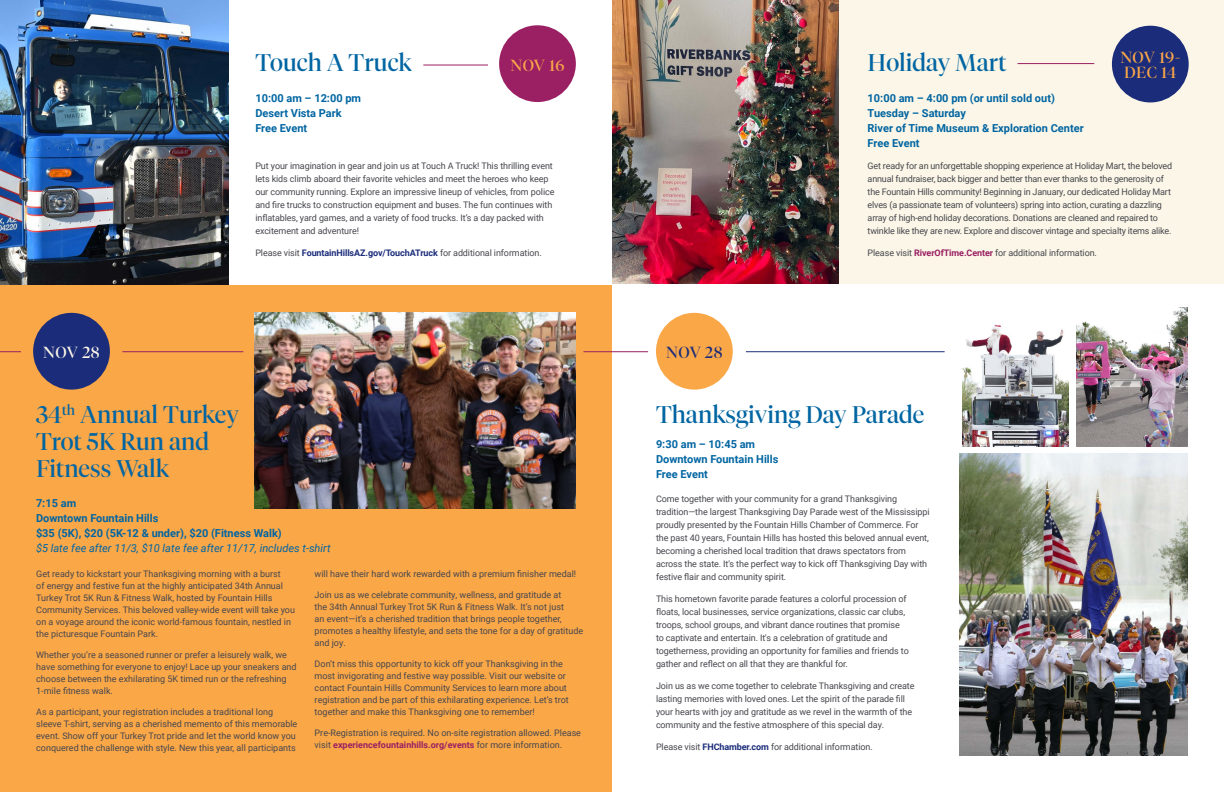
<style>
.page{position:relative;width:1224px;height:792px;background:#fff}
.page>*{position:absolute;margin:0;border:0;box-sizing:border-box;transform-origin:0 0}
.t1{font:24px/27px "Tiempos Fine Regular Test";color:#0065a2}
.t2{font:16px/15px "Tiempos Fine Regular Test";letter-spacing:.015em;color:#faa748}
.t3{font:16px "Tiempos Fine Regular Test";color:#1b2c7a}
.t4{font:16px "Tiempos Fine Regular Test";color:#fbf6e7}
.t5{font:700 11px/15px "Roboto";color:#0065a2}
.t6{font:italic 11px "Roboto";color:#0065a2}
.t7{font:9px/13px "Roboto";letter-spacing:-.01em;color:#46474d}
.s1{font-weight:700;color:#1b2c7a}
.s2{font-weight:700;color:#9a2063}
</style>
<div class="page">
<div style="left:612px;top:0;width:612px;height:284px;background:#fbf6e7"></div>
<img style="left:0;top:0;width:229px;height:285px">
<div style="left:0;top:285px;width:612px;height:507px;background:#faa748"></div>
<img style="left:959px;top:454px;width:229px;height:302px">
<div style="left:656px;top:313px;width:77px;height:77px;background:#faa748;border-radius:50%"></div>
<img style="left:962px;top:324px;width:106px;height:123px">
<img style="left:1076px;top:307px;width:112px;height:140px">
<img style="left:612px;top:0;width:226px;height:284px">
<div style="left:1112px;top:26px;width:77px;height:76px;background:#1b2c7a;border-radius:50%"></div>
<div style="left:499px;top:25px;width:77px;height:77px;background:#9a2063;border-radius:50%"></div>
<img style="left:255px;top:313px;width:321px;height:195px">
<div style="left:33px;top:313px;width:77px;height:77px;background:#1b2c7a;border-radius:50%"></div>
<hr style="left:122px;top:351px;width:121px;height:1px;background:#9a2063">
<svg style="left:0;top:351px;width:21px;height:1px"></svg>
<hr style="left:612px;top:351px;width:36px;height:1px;background:#9a2063">
<hr style="left:423px;top:65px;width:65px;height:1px;background:#9a2063">
<hr style="left:746px;top:351px;width:199px;height:1px;background:#1b2c7a">
<hr style="left:1018px;top:63px;width:76px;height:1px;background:#9a2063">
<svg style="left:583px;top:351px;width:29px;height:1px"></svg>
<h1 class="t1" style="left:255px;top:49px;width:158px">Touch A Truck</h1>
<h2 class="t2" style="left:510px;top:58px;width:56px">NOV 16</h2>
<h1 class="t1" style="left:868px;top:49px;width:140px">Holiday Mart</h1>
<h2 class="t2" style="left:1120px;top:50px;width:61px">NOV 19-<br>DEC 14</h2>
<p class="t5" style="left:255px;top:91px;width:107px">10:00 am – 12:00 pm<br>Desert Vista Park<br>Free Event</p>
<p class="t5" style="left:868px;top:91px;width:218px">10:00 am – 4:00 pm (or until sold out)<br>Tuesday – Saturday<br>River of Time Museum &amp; Exploration Center<br>Free Event</p>
<p class="t7" style="left:255px;top:159px;width:301px">Put your imagination in gear and join us at Touch A Truck! This thrilling event lets kids climb aboard their favorite vehicles and meet the heroes who keep our community running. Explore an impressive lineup of vehicles, from police and fire trucks to construction equipment and buses. The fun continues with inflatables, yard games, and a variety of food trucks. It’s a day packed with excitement and adventure!</p>
<p class="t7" style="left:255px;top:246px;width:288px">Please visit <span class="s1">FountainHillsAZ.gov/TouchATruck</span> for additional information.</p>
<h2 class="t4" style="left:43px;top:343px;width:58px">NOV 28</h2>
<h1 class="t1" style="left:36px;top:401px;width:204px">34<sup>th</sup> Annual Turkey<br>Trot 5K Run and<br>Fitness Walk</h1>
<p class="t5" style="left:36px;top:495px;width:247px">7:15 am<br>Downtown Fountain Hills<br>$35 (5K), $20 (5K-12 &amp; under), $20 (Fitness Walk)</p>
<p class="t6" style="left:36px;top:540px;width:296px">$5 late fee after 11/3, $10 late fee after 11/17, includes t-shirt</p>
<p class="t7" style="left:36px;top:568px;width:260px;line-height:12px">Get ready to kickstart your Thanksgiving morning with a burst<br>of energy and festive fun at the highly anticipated 34th Annual Turkey Trot 5K Run &amp; Fitness Walk, hosted by Fountain Hills Community Services. This beloved valley-wide event will take you on a voyage around the iconic world-famous fountain, nestled in the picturesque Fountain Park.</p>
<p class="t7" style="left:36px;top:649px;width:262px;line-height:12px">Whether you’re a seasoned runner or prefer a leisurely walk, we have something for everyone to enjoy! Lace up your sneakers and choose between the exhilarating 5K timed run or the refreshing 1-mile fitness walk.</p>
<p class="t7" style="left:36px;top:706px;width:263px;line-height:12px">As a participant, your registration includes a traditional long sleeve T-shirt, serving as a cherished memento of this memorable event. Show off your Turkey Trot pride and let the world know you conquered the challenge with style. New this year, all participants</p>
<p class="t7" style="left:315px;top:567px;width:263px">will have their hard work rewarded with a premium finisher medal!</p>
<p class="t7" style="left:315px;top:589px;width:270px;line-height:12px">Join us as we celebrate community, wellness, and gratitude at<br>the 34th Annual Turkey Trot 5K Run &amp; Fitness Walk. It’s not just<br>an event—it’s a cherished tradition that brings people together, promotes a healthy lifestyle, and sets the tone for a day of gratitude and joy.</p>
<p class="t7" style="left:315px;top:658px;width:256px;line-height:12px">Don’t miss this opportunity to kick off your Thanksgiving in the most invigorating and festive way possible. Visit our website or contact Fountain Hills Community Services to learn more about registration and be part of this exhilarating experience. Let’s trot together and make this Thanksgiving one to remember!</p>
<p class="t7" style="left:315px;top:727px;width:268px;line-height:12px">Pre-Registration is required. No on-site registration allowed. Please visit <span class="s2">experiencefountainhills.org/events</span> for more information.</p>
<h2 class="t3" style="left:666px;top:342px;width:58px">NOV 28</h2>
<p class="t7" style="left:868px;top:159px;width:306px">Get ready for an unforgettable shopping experience at Holiday Mart, the beloved annual fundraiser, back bigger and better than ever thanks to the generosity of the Fountain Hills community! Beginning in January, our dedicated Holiday Mart elves (a passionate team of volunteers) spring into action, curating a dazzling array of high-end holiday decorations. Donations are cleaned and repaired to twinkle like they are new. Explore and discover vintage and specialty items alike.</p>
<p class="t7" style="left:868px;top:246px;width:231px">Please visit <span class="s2">RiverOfTime.Center</span> for additional information.</p>
<h1 class="t1" style="left:656px;top:401px;width:270px">Thanksgiving Day Parade</h1>
<p class="t5" style="left:656px;top:436px;width:124px">9:30 am – 10:45 am<br>Downtown Fountain Hills<br>Free Event</p>
<p class="t7" style="left:656px;top:492px;width:275px">Come together with your community for a grand Thanksgiving tradition—the largest Thanksgiving Day Parade west of the Mississippi proudly presented by the Fountain Hills Chamber of Commerce. For the past 40 years, Fountain Hills has hosted this beloved annual event, becoming a cherished local tradition that draws spectators from across the state. It's the perfect way to kick off Thanksgiving Day with festive flair and community spirit.</p>
<p class="t7" style="left:656px;top:592px;width:254px">This hometown favorite parade features a colorful procession of floats, local businesses, service organizations, classic car clubs, troops, school groups, and vibrant dance routines that promise to captivate and entertain. It's a celebration of gratitude and togetherness, providing an opportunity for families and friends to gather and reflect on all that they are thankful for.</p>
<p class="t7" style="left:656px;top:679px;width:260px">Join us as we come together to celebrate Thanksgiving and create lasting memories with loved ones. Let the spirit of the parade fill your hearts with joy and gratitude as we revel in the warmth of the community and the festive atmosphere of this special day.</p>
<p class="t7" style="left:656px;top:740px;width:218px">Please visit <span class="s1">FHChamber.com</span> for additional information.</p>
</div>
